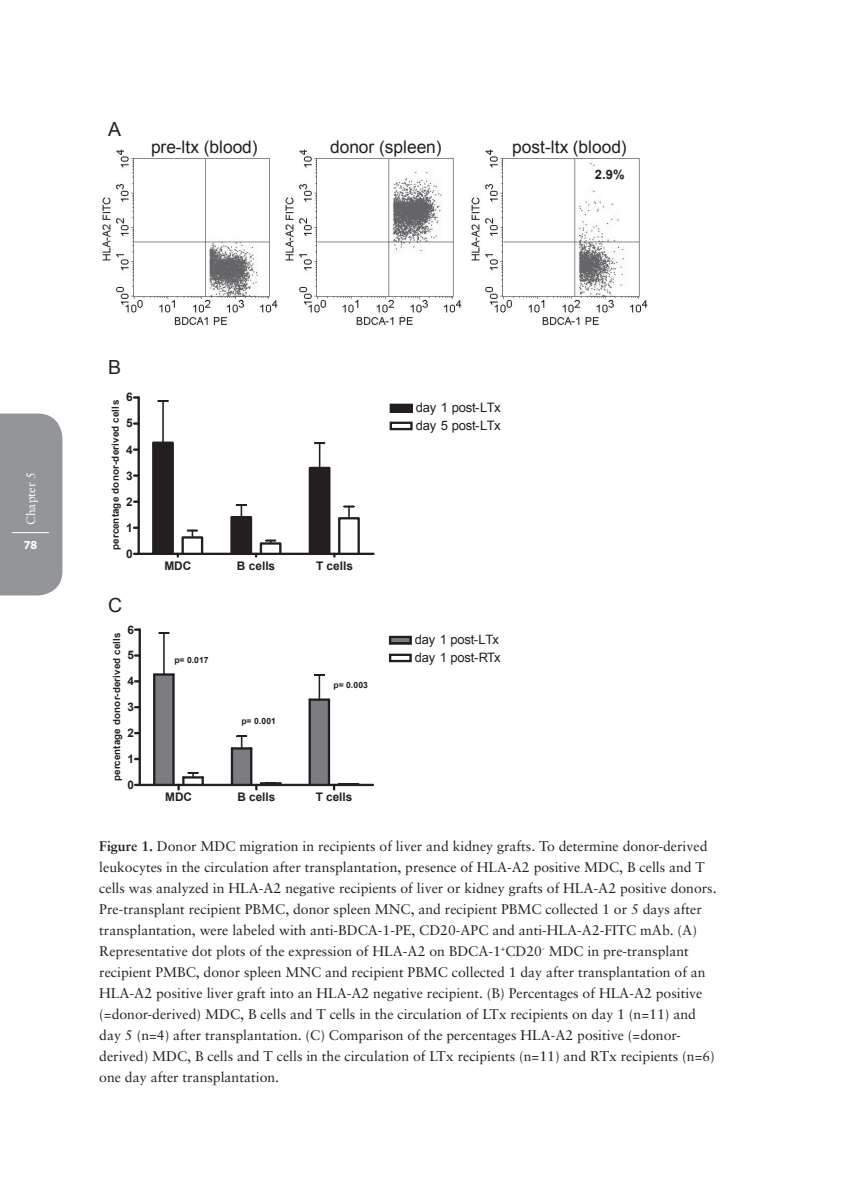
<style>
.page{position:relative;width:844px;height:1191px;background:#fff}
.page>*{position:absolute;margin:0;border:0;box-sizing:border-box;transform-origin:0 0}
.t1{font:19.43px "Arial";color:#231f20}
.t2{font:17.32px "Arial";letter-spacing:-.005em;color:#231f20}
.t3{font:14px/21px "Sabon LT";color:#231f20}
.t4{font:12.95px/18px "Arial";letter-spacing:-.015em;color:#231f20}
.t5{font:700 12.95px "Arial";color:#231f20}
.t6{font:12.25px "Sabon LT";color:#fff}
.t7{font:700 12.25px "Myriad Pro";color:#fff}
.t8{font:700 11.9px "Arial";color:#231f20}
.t9{font:700 11.72px "Arial";color:#231f20}
.t10{font:700 9.8px "Arial";letter-spacing:.025em;color:#231f20}
.t11{font:700 9.62px "Arial";letter-spacing:.025em;color:#231f20}
.t12{font:700 8.58px "Arial";letter-spacing:.005em;color:#231f20}
.s1{font-weight:700}
</style>
<div class="page">
<div style="left:0;top:413px;width:62px;height:182px;background:#939598"></div>
<hr style="left:12px;top:532px;width:37px;height:1px;background:#fff">
<img style="left:102px;top:149px;width:176px;height:176px">
<img style="left:285px;top:149px;width:177px;height:176px">
<img style="left:471px;top:149px;width:177px;height:176px">
<div style="left:153px;top:442px;width:20px;height:112px;background:#231f20"></div>
<div style="left:152px;top:441px;width:22px;height:114px;border:2px solid #231f20"></div>
<svg style="left:158px;top:400px;width:10px;height:2px"></svg>
<hr style="left:162px;top:401px;width:2px;height:42px;background:#231f20">
<div style="left:231px;top:517px;width:20px;height:37px;background:#231f20"></div>
<div style="left:230px;top:516px;width:22px;height:39px;border:2px solid #231f20"></div>
<svg style="left:236px;top:504px;width:10px;height:13px"></svg>
<div style="left:310px;top:468px;width:19px;height:86px;background:#231f20"></div>
<div style="left:308px;top:467px;width:22px;height:88px;border:2px solid #231f20"></div>
<svg style="left:315px;top:442px;width:9px;height:26px"></svg>
<div style="left:181px;top:536px;width:22px;height:19px;border:2px solid #231f20"></div>
<svg style="left:187px;top:530px;width:10px;height:7px"></svg>
<div style="left:260px;top:542px;width:21px;height:13px;border:2px solid #231f20"></div>
<svg style="left:266px;top:540px;width:9px;height:3px"></svg>
<div style="left:338px;top:517px;width:22px;height:38px;border:2px solid #231f20"></div>
<svg style="left:344px;top:506px;width:10px;height:12px"></svg>
<hr style="left:139px;top:552px;width:234px;height:3px;background:#231f20">
<hr style="left:137px;top:397px;width:3px;height:157px;background:#231f20">
<svg style="left:134px;top:552px;width:5px;height:3px"></svg>
<svg style="left:134px;top:396px;width:5px;height:3px"></svg>
<div style="left:390px;top:405px;width:21px;height:6px;background:#231f20"></div>
<div style="left:389px;top:404px;width:23px;height:8px;border:2px solid #231f20"></div>
<div style="left:389px;top:421px;width:23px;height:9px;border:2px solid #231f20"></div>
<div style="left:154px;top:674px;width:20px;height:111px;background:#7b7d80"></div>
<hr style="left:153px;top:674px;width:2px;height:111px;background:#231f20">
<svg style="left:154px;top:673px;width:19px;height:2px"></svg>
<hr style="left:172px;top:674px;width:3px;height:111px;background:#231f20">
<svg style="left:159px;top:632px;width:10px;height:2px"></svg>
<hr style="left:163px;top:633px;width:2px;height:41px;background:#231f20">
<div style="left:232px;top:748px;width:19px;height:37px;background:#7b7d80"></div>
<hr style="left:231px;top:748px;width:2px;height:37px;background:#231f20">
<hr style="left:250px;top:748px;width:2px;height:37px;background:#231f20">
<svg style="left:232px;top:735px;width:19px;height:14px"></svg>
<div style="left:309px;top:699px;width:20px;height:86px;background:#7b7d80"></div>
<hr style="left:308px;top:699px;width:3px;height:86px;background:#231f20">
<hr style="left:309px;top:698px;width:20px;height:3px;background:#231f20">
<hr style="left:328px;top:699px;width:2px;height:86px;background:#231f20">
<svg style="left:314px;top:674px;width:10px;height:2px"></svg>
<hr style="left:318px;top:675px;width:2px;height:24px;background:#231f20">
<hr style="left:140px;top:783px;width:233px;height:3px;background:#231f20">
<svg style="left:177px;top:772px;width:27px;height:17px"></svg>
<svg style="left:255px;top:782px;width:26px;height:7px"></svg>
<svg style="left:333px;top:783px;width:26px;height:6px"></svg>
<hr style="left:138px;top:629px;width:3px;height:156px;background:#231f20">
<svg style="left:135px;top:783px;width:5px;height:3px"></svg>
<svg style="left:135px;top:628px;width:5px;height:3px"></svg>
<div style="left:390px;top:637px;width:20px;height:6px;background:#7b7d80"></div>
<div style="left:389px;top:636px;width:22px;height:8px;border:2px solid #231f20"></div>
<div style="left:389px;top:653px;width:22px;height:9px;border:2px solid #231f20"></div>
<h1 class="t1" style="left:108px;top:118px;width:14px">A</h1>
<p class="t2" style="left:151px;top:137px;width:108px">pre-ltx (blood)</p>
<p class="t2" style="left:330px;top:137px;width:113px">donor (spleen)</p>
<p class="t2" style="left:512px;top:137px;width:116px">post-ltx (blood)</p>
<p class="t5" style="left:594px;top:168px;width:31px">2.9%</p>
<p class="t6" style="left:26px;top:525px;width:55px;rotate:-90deg">Chapter 5</p>
<p class="t7" style="left:24px;top:540px;width:15px">78</p>
<h1 class="t1" style="left:108px;top:356px;width:14px">B</h1>
<p class="t8" style="left:126px;top:390px;width:8px">6</p>
<p class="t10" style="left:110px;top:550px;width:152px;rotate:-90deg">percentage donor-derived cells</p>
<p class="t8" style="left:126px;top:417px;width:8px">5</p>
<p class="t8" style="left:126px;top:443px;width:8px">4</p>
<p class="t8" style="left:126px;top:469px;width:8px">3</p>
<p class="t8" style="left:126px;top:495px;width:8px">2</p>
<p class="t8" style="left:126px;top:521px;width:8px">1</p>
<p class="t8" style="left:126px;top:547px;width:8px">0</p>
<h1 class="t1" style="left:108px;top:594px;width:16px">C</h1>
<p class="t9" style="left:127px;top:623px;width:8px">6</p>
<p class="t11" style="left:111px;top:781px;width:150px;rotate:-90deg">percentage donor-derived cells</p>
<p class="t9" style="left:127px;top:649px;width:8px">5</p>
<p class="t9" style="left:127px;top:674px;width:8px">4</p>
<p class="t9" style="left:127px;top:700px;width:8px">3</p>
<p class="t9" style="left:127px;top:726px;width:8px">2</p>
<p class="t9" style="left:127px;top:752px;width:8px">1</p>
<p class="t9" style="left:127px;top:778px;width:8px">0</p>
<p class="t8" style="left:164px;top:559px;width:28px">MDC</p>
<p class="t8" style="left:237px;top:559px;width:40px">B cells</p>
<p class="t8" style="left:316px;top:559px;width:38px">T cells</p>
<p class="t12" style="left:174px;top:655px;width:36px">p= 0.017</p>
<p class="t12" style="left:241px;top:716px;width:36px">p= 0.001</p>
<p class="t12" style="left:333px;top:680px;width:36px">p= 0.003</p>
<p class="t9" style="left:165px;top:790px;width:28px">MDC</p>
<p class="t9" style="left:237px;top:790px;width:39px">B cells</p>
<p class="t9" style="left:315px;top:790px;width:38px">T cells</p>
<p class="t4" style="left:415px;top:399px;width:86px">day 1 post-LTx day 5 post-LTx</p>
<p class="t4" style="left:415px;top:631px;width:87px">day 1 post-LTx day 1 post-RTx</p>
<p class="t3" style="left:99px;top:836px;width:618px"><span class="s1">Figure 1.</span> Donor MDC migration in recipients of liver and kidney grafts. To determine donor-derived leukocytes in the circulation after transplantation, presence of HLA-A2 positive MDC, B cells and T cells was analyzed in HLA-A2 negative recipients of liver or kidney grafts of HLA-A2 positive donors.<br>Pre-transplant recipient PBMC, donor spleen MNC, and recipient PBMC collected 1 or 5 days after transplantation, were labeled with anti-BDCA-1-PE, CD20-APC and anti-HLA-A2-FITC mAb. (A)<br>Representative dot plots of the expression of HLA-A2 on BDCA-1<sup>+</sup>CD20<sup>-</sup> MDC in pre-transplant recipient PMBC, donor spleen MNC and recipient PBMC collected 1 day after transplantation of an HLA-A2 positive liver graft into an HLA-A2 negative recipient. (B) Percentages of HLA-A2 positive (=donor-derived) MDC, B cells and T cells in the circulation of LTx recipients on day 1 (n=11) and day 5 (n=4) after transplantation. (C) Comparison of the percentages HLA-A2 positive (=donor&shy;derived) MDC, B cells and T cells in the circulation of LTx recipients (n=11) and RTx recipients (n=6) one day after transplantation.</p>
</div>
